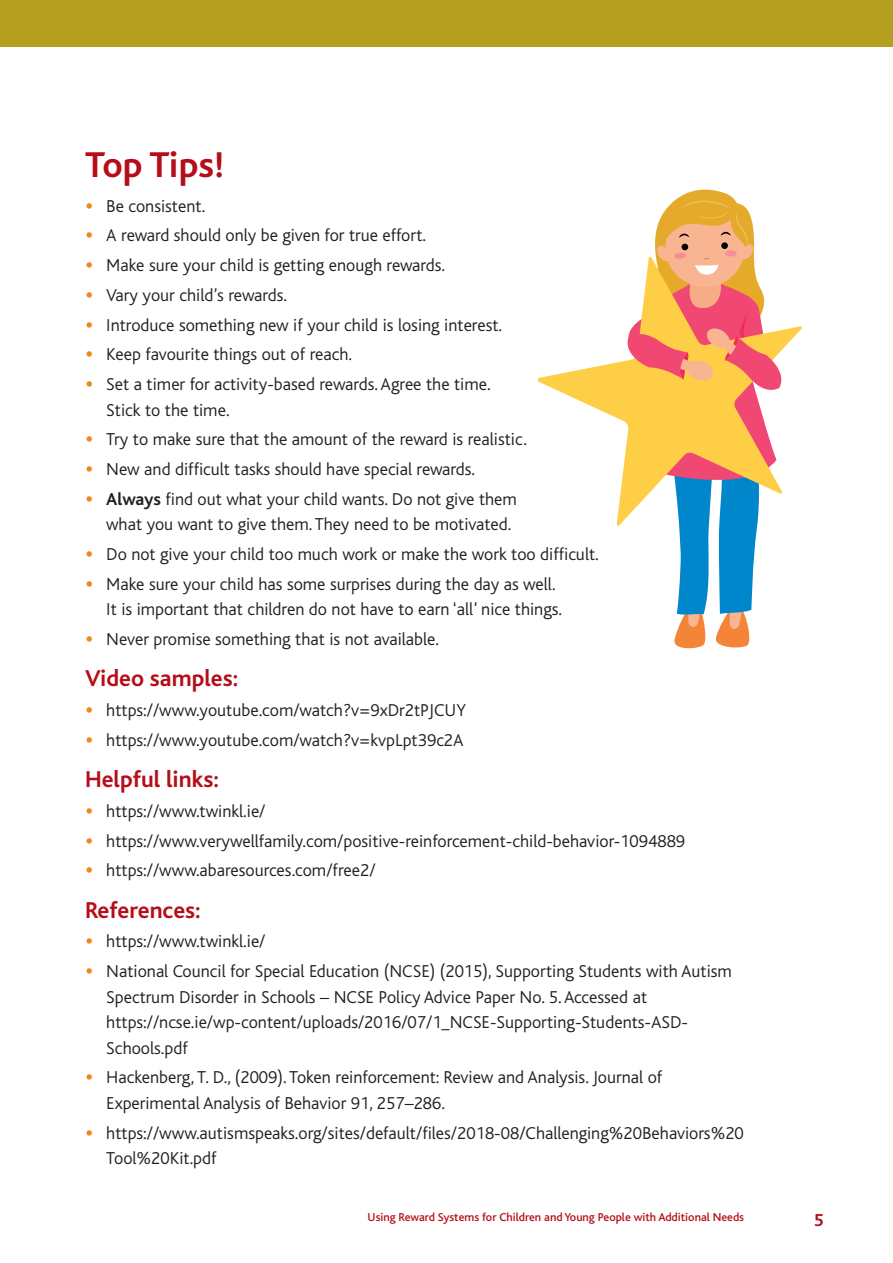
<style>
.page{position:relative;width:893px;height:1263px;background:#fff}
.page>*{position:absolute;margin:0;border:0;box-sizing:border-box;transform-origin:0 0}
.Heads_25{font:700 37.5px "Bliss";color:#b50e1a}
.t1{font:700 24px "Bliss";color:#b50e1a}
.t2{font:22.05px "Ingat";color:#000}
.t3{font:700 18.15px "Bliss";color:#b50e1a}
.Body_points{font:300 18px/25.5px "Bliss";color:#231f20}
.t4{font:500 12px "Bliss";color:#b50e1a}
.s1{font-size:28.5px;color:#ed891d}
.s2{font-weight:700}
</style>
<div class="page">
<div style="left:0;top:0;width:893px;height:47px;background:#b4a01e"></div>
<svg style="left:538px;top:326px;width:264px;height:200px"></svg>
<svg style="left:624px;top:189px;width:164px;height:460px"></svg>
<p class="Heads_25" style="left:85px;top:146px;width:141px">Top Tips!</p>
<p class="Body_points" style="left:85px;top:193px;width:122px"><span class="s1">•</span> Be consistent.</p>
<p class="Body_points" style="left:85px;top:223px;width:342px"><span class="s1">•</span> A reward should only be given for true effort.</p>
<p class="Body_points" style="left:85px;top:253px;width:362px"><span class="s1">•</span> Make sure your child is getting enough rewards.</p>
<p class="Body_points" style="left:85px;top:282px;width:203px"><span class="s1">•</span> Vary your child’s rewards.</p>
<p class="Body_points" style="left:85px;top:312px;width:419px"><span class="s1">•</span> Introduce something new if your child is losing interest.</p>
<p class="Body_points" style="left:85px;top:342px;width:269px"><span class="s1">•</span> Keep favourite things out of reach.</p>
<p class="Body_points" style="left:106px;top:372px;width:386px;text-indent:-21px"><span class="s1">•</span> Set a timer for activity-based rewards. Agree the time.<br>Stick to the time.</p>
<p class="Body_points" style="left:85px;top:427px;width:443px"><span class="s1">•</span> Try to make sure that the amount of the reward is realistic.</p>
<p class="Body_points" style="left:85px;top:457px;width:392px"><span class="s1">•</span> New and difficult tasks should have special rewards.</p>
<p class="Body_points" style="left:106px;top:486px;width:412px;text-indent:-21px"><span class="s1">•</span> <span class="s2">Always</span> find out what your child wants. Do not give them what you want to give them. They need to be motivated.</p>
<p class="Body_points" style="left:85px;top:542px;width:515px"><span class="s1">•</span> Do not give your child too much work or make the work too difficult.</p>
<p class="Body_points" style="left:106px;top:571px;width:457px;text-indent:-21px"><span class="s1">•</span> Make sure your child has some surprises during the day as well.<br>It is important that children do not have to earn ‘all’ nice things.</p>
<p class="Body_points" style="left:85px;top:627px;width:355px"><span class="s1">•</span> Never promise something that is not available.</p>
<h3 class="t1" style="left:85px;top:666px;width:155px">Video samples:</h3>
<p class="Body_points" style="left:85px;top:698px;width:383px"><span class="s1">•</span> https://www.youtube.com/watch?v=9xDr2tPJCUY</p>
<p class="Body_points" style="left:85px;top:727px;width:380px"><span class="s1">•</span> https://www.youtube.com/watch?v=kvpLpt39c2A</p>
<h3 class="t1" style="left:85px;top:767px;width:135px">Helpful links:</h3>
<p class="Body_points" style="left:85px;top:798px;width:182px"><span class="s1">•</span> https://www.twinkl.ie/</p>
<p class="Body_points" style="left:85px;top:828px;width:602px"><span class="s1">•</span> https://www.verywellfamily.com/positive-reinforcement-child-behavior-1094889</p>
<p class="Body_points" style="left:85px;top:858px;width:292px"><span class="s1">•</span> https://www.abaresources.com/free2/</p>
<h3 class="t1" style="left:85px;top:897px;width:117px">References:</h3>
<p class="Body_points" style="left:85px;top:929px;width:182px"><span class="s1">•</span> https://www.twinkl.ie/</p>
<p class="Body_points" style="left:106px;top:959px;width:627px;text-indent:-21px"><span class="s1">•</span> National Council for Special Education (NCSE) (2015), Supporting Students with Autism Spectrum Disorder in Schools – NCSE Policy Advice Paper No. 5. Accessed at https://ncse.ie/wp-content/uploads/2016/07/1_NCSE-Supporting-Students-ASD-Schools.pdf</p>
<p class="Body_points" style="left:106px;top:1065px;width:557px;text-indent:-21px"><span class="s1">•</span> Hackenberg, T. D., (2009). Token reinforcement: Review and Analysis. Journal of<br>Experimental Analysis of Behavior 91, 257–286.</p>
<p class="Body_points" style="left:106px;top:1120px;width:639px;text-indent:-21px"><span class="s1">•</span> https://www.autismspeaks.org/sites/default/files/2018-08/Challenging%20Behaviors%20<br>Tool%20Kit.pdf</p>
<p class="t2" style="left:69px;top:258px;width:153px">I am working for</p>
<p class="t4" style="left:368px;top:1211px;width:378px">Using Reward Systems for Children and Young People with Additional Needs</p>
<p class="t3" style="left:814px;top:1210px;width:11px">5</p>
</div>
